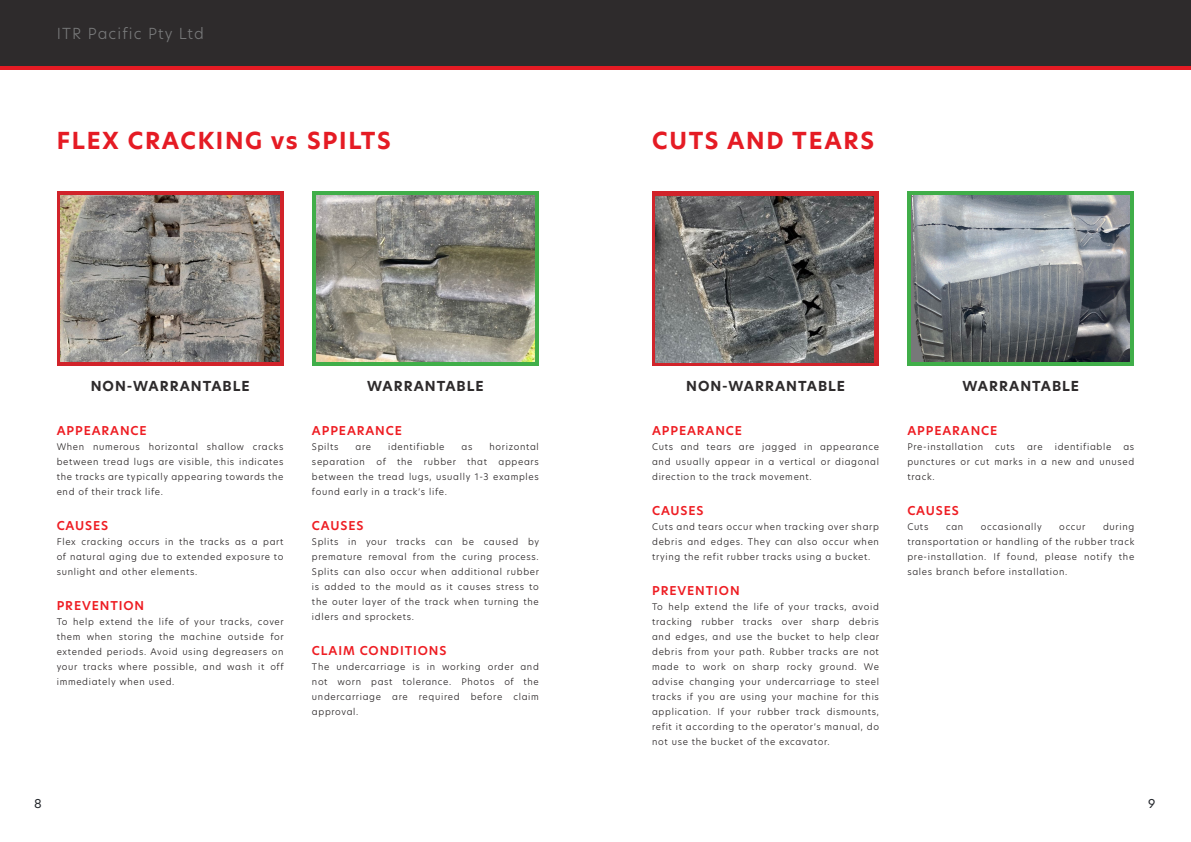
<style>
.page{position:relative;width:1191px;height:842px;background:#fff}
.page>*{position:absolute;margin:0;border:0;box-sizing:border-box;transform-origin:0 0}
.t1{font:700 23px "New Hero";letter-spacing:.075em;color:#e51b24}
.t2{font:300 15px "New Hero";letter-spacing:.075em;color:#777879}
.t3{font:700 13.5px "New Hero";letter-spacing:.075em;color:#2e2b2c}
.t4{font:600 12px "New Hero";letter-spacing:.075em;color:#ee1d23}
.t5{font:12px "New Hero";color:#212429}
.t6{font:300 9px/15px "New Hero";letter-spacing:.075em;color:#231f20;text-align:justify}
</style>
<div class="page">
<svg style="left:57px;top:191px;width:226px;height:175px;background:#c73437"></svg>
<div style="left:312px;top:191px;width:227px;height:175px;background:#40ae49"></div>
<div style="left:652px;top:191px;width:227px;height:175px;background:#d1232a"></div>
<div style="left:907px;top:191px;width:227px;height:175px;background:#40ae49"></div>
<div style="left:0;top:0;width:1191px;height:67px;background:#2e2b2c"></div>
<hr style="left:0;top:67px;width:1191px;height:3px;background:#e51b24">
<img style="left:655px;top:196px;width:218px;height:166px">
<img style="left:911px;top:196px;width:219px;height:166px">
<img style="left:61px;top:196px;width:218px;height:166px">
<img style="left:316px;top:196px;width:218px;height:166px">
<p class="t2" style="left:57px;top:24px;width:149px">ITR Pacific Pty Ltd</p>
<p class="t1" style="left:57px;top:125px;width:335px">FLEX CRACKING vs SPILTS</p>
<p class="t3" style="left:91px;top:377px;width:160px">NON-WARRANTABLE</p>
<p class="t3" style="left:367px;top:377px;width:118px">WARRANTABLE</p>
<p class="t4" style="left:57px;top:422px;width:91px">APPEARANCE</p>
<p class="t6" style="left:57px;top:439px;width:228px">When numerous horizontal shallow cracks between tread lugs are visible, this indicates the tracks are typically appearing towards the end of their track life.</p>
<p class="t4" style="left:57px;top:517px;width:53px">CAUSES</p>
<p class="t6" style="left:57px;top:534px;width:228px">Flex cracking occurs in the tracks as a part of natural aging due to extended exposure to sunlight and other elements.</p>
<p class="t4" style="left:57px;top:597px;width:89px">PREVENTION</p>
<p class="t6" style="left:57px;top:614px;width:229px">To help extend the life of your tracks, cover them when storing the machine outside for extended periods. Avoid using degreasers on your tracks where possible, and wash it off immediately when used.</p>
<p class="t4" style="left:312px;top:422px;width:91px">APPEARANCE</p>
<p class="t6" style="left:312px;top:439px;width:28px">Spilts</p>
<p class="t6" style="left:355px;top:439px;width:17px">are</p>
<p class="t6" style="left:388px;top:439px;width:58px">identifiable</p>
<p class="t6" style="left:461px;top:439px;width:12px">as</p>
<p class="t6" style="left:489px;top:439px;width:51px">horizontal</p>
<p class="t6" style="left:312px;top:454px;width:54px">separation</p>
<p class="t6" style="left:376px;top:454px;width:37px">of the</p>
<p class="t6" style="left:424px;top:454px;width:65px">rubber that</p>
<p class="t6" style="left:312px;top:454px;width:228px;text-indent:187px">appears between the tread lugs, usually 1-3 examples found early in a track’s life.</p>
<p class="t4" style="left:312px;top:517px;width:53px">CAUSES</p>
<p class="t6" style="left:312px;top:534px;width:228px">Splits in your tracks can be caused by premature removal from the curing process.<br>Splits can also occur when additional rubber is added to the mould as it causes stress to the outer layer of the track when turning the idlers and sprockets.</p>
<p class="t4" style="left:312px;top:642px;width:136px">CLAIM CONDITIONS</p>
<p class="t6" style="left:312px;top:659px;width:228px">The undercarriage is in working order and not worn past tolerance. Photos of the undercarriage are required before claim approval.</p>
<p class="t1" style="left:652px;top:125px;width:223px">CUTS AND TEARS</p>
<p class="t3" style="left:686px;top:377px;width:160px">NON-WARRANTABLE</p>
<p class="t3" style="left:962px;top:377px;width:118px">WARRANTABLE</p>
<p class="t4" style="left:652px;top:422px;width:91px">APPEARANCE</p>
<p class="t6" style="left:652px;top:439px;width:228px">Cuts and tears are jagged in appearance and usually appear in a vertical or diagonal direction to the track movement.</p>
<p class="t4" style="left:652px;top:502px;width:53px">CAUSES</p>
<p class="t6" style="left:652px;top:519px;width:228px">Cuts and tears occur when tracking over sharp debris and edges. They can also occur when trying the refit rubber tracks using a bucket.</p>
<p class="t4" style="left:652px;top:582px;width:89px">PREVENTION</p>
<p class="t6" style="left:652px;top:599px;width:228px">To help extend the life of your tracks, avoid tracking rubber tracks over sharp debris and edges, and use the bucket to help clear debris from your path. Rubber tracks are not made to work on sharp rocky ground. We advise changing your undercarriage to steel tracks if you are using your machine for this application. If your rubber track dismounts, refit it according to the operator’s manual, do not use the bucket of the excavator.</p>
<p class="t4" style="left:907px;top:422px;width:91px">APPEARANCE</p>
<p class="t6" style="left:907px;top:439px;width:77px">Pre-installation</p>
<p class="t6" style="left:995px;top:439px;width:21px">cuts</p>
<p class="t6" style="left:1027px;top:439px;width:17px">are</p>
<p class="t6" style="left:1054px;top:439px;width:58px">identifiable</p>
<p class="t6" style="left:907px;top:439px;width:228px;text-indent:216px">as punctures or cut marks in a new and unused track.</p>
<p class="t4" style="left:907px;top:502px;width:53px">CAUSES</p>
<p class="t6" style="left:907px;top:519px;width:22px">Cuts</p>
<p class="t6" style="left:946px;top:519px;width:19px">can</p>
<p class="t6" style="left:981px;top:519px;width:62px">occasionally</p>
<p class="t6" style="left:1059px;top:519px;width:28px">occur</p>
<p class="t6" style="left:907px;top:519px;width:228px;text-indent:196px">during transportation or handling of the rubber track pre-installation. If found, please notify the sales branch before installation.</p>
<h3 class="t5" style="left:34px;top:795px;width:9px">8</h3>
<h3 class="t5" style="left:1148px;top:795px;width:9px">9</h3>
</div>
